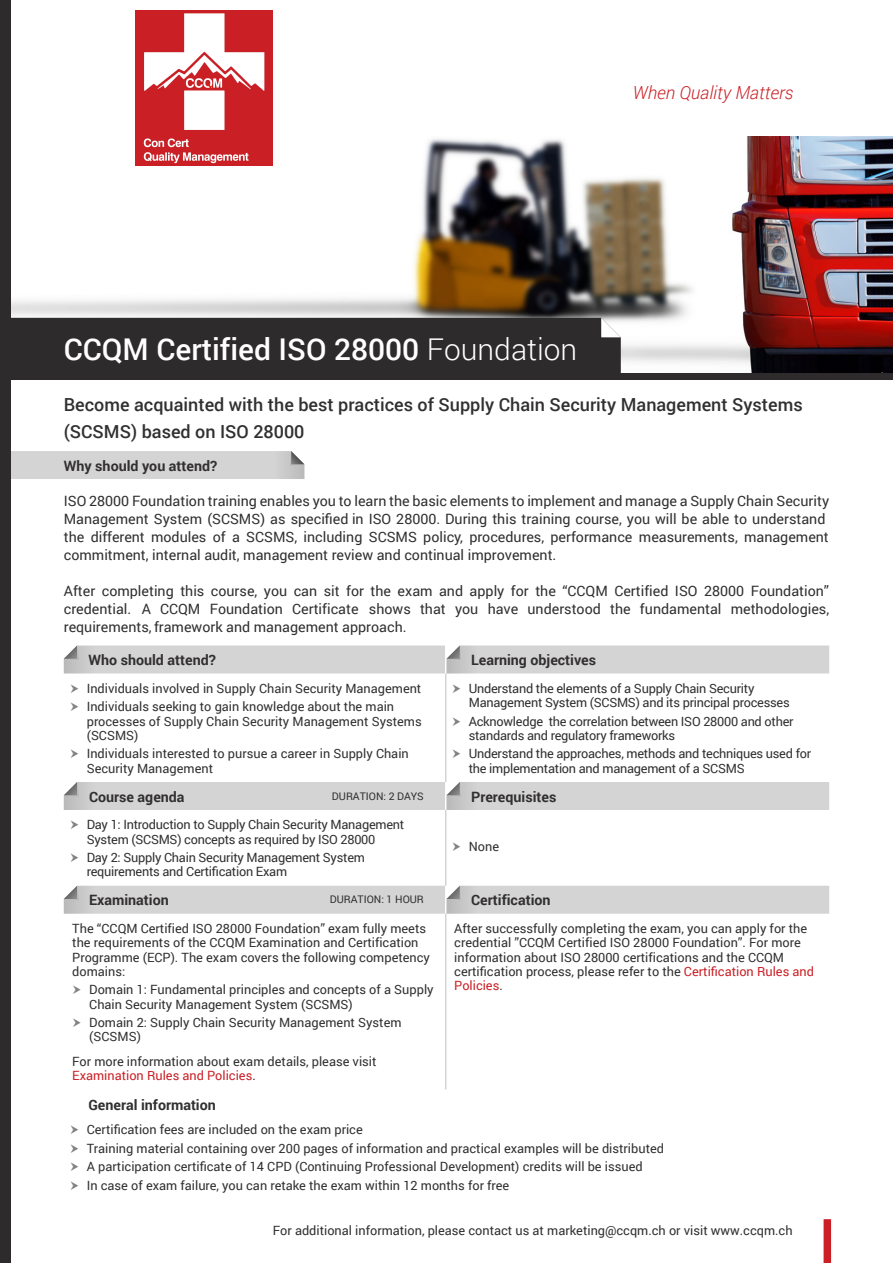
<style>
.page{position:relative;width:893px;height:1263px;background:#fff}
.page>*{position:absolute;margin:0;border:0;box-sizing:border-box;transform-origin:0 0}
.t1{font:500 30px "Roboto";color:#fff}
.t2{font:500 18px/27px "Roboto";color:#312f30}
.t3{font:italic 300 18px "Roboto";color:#ca2026}
.t4{font:14.25px/18px "Roboto";color:#312f30}
.t5{font:700 14.25px "Roboto";color:#312f30}
.Bullet{font:12.75px/14.2px "Roboto";color:#312f30}
.Bullet-2{font:12.75px/14.2px "Roboto";letter-spacing:-.02em;color:#312f30}
.t6{font:10.5px "Roboto";color:#312f30}
.s1{font-weight:300}
.s2{color:#ca2026}
</style>
<div class="page">
<img style="left:11px;top:136px;width:882px;height:237px">
<div style="left:824px;top:1219px;width:7px;height:44px;background:#ca2026"></div>
<svg style="left:11px;top:451px;width:293px;height:28px"></svg>
<hr style="left:445px;top:673px;width:1px;height:109px;background:#d5d4d5">
<hr style="left:445px;top:914px;width:1px;height:175px;background:#d5d4d5">
<hr style="left:445px;top:810px;width:1px;height:76px;background:#d5d4d5">
<svg style="left:64px;top:645px;width:765px;height:28px"></svg>
<div style="left:64px;top:782px;width:765px;height:28px;background:#d5d4d5"></div>
<svg style="left:64px;top:886px;width:765px;height:28px"></svg>
<div style="left:0;top:0;width:11px;height:1263px;background:#2e2b2c"></div>
<div style="left:11px;top:318px;width:610px;height:55px;background:#2e2b2c"></div>
<div style="left:0;top:373px;width:893px;height:7px;background:#2e2b2c"></div>
<img style="left:136px;top:10px;width:137px;height:156px">
<p class="t3" style="left:633px;top:81px;width:162px">When Quality Matters</p>
<p class="t1" style="left:64px;top:328px;width:515px">CCQM Certified ISO 28000 <span class="s1">Foundation</span></p>
<p class="t2" style="left:64px;top:391px;width:740px">Become acquainted with the best practices of Supply Chain Security Management Systems (SCSMS) based on ISO 28000</p>
<p class="t5" style="left:64px;top:455px;width:155px">Why should you attend?</p>
<p class="t4" style="left:64px;top:491px;width:767px">ISO 28000 Foundation training enables you to learn the basic elements to implement and manage a Supply Chain Security Management System (SCSMS) as specified in ISO 28000. During this training course, you will be able to understand the different modules of a SCSMS, including SCSMS policy, procedures, performance measurements, management commitment, internal audit, management review and continual improvement.</p>
<p class="t4" style="left:64px;top:581px;width:767px;text-align:justify">After completing this course, you can sit for the exam and apply for the “CCQM Certified ISO 28000 Foundation” credential. A CCQM Foundation Certificate shows that you have understood the fundamental methodologies, requirements, framework and management approach.</p>
<p class="t5" style="left:88px;top:650px;width:129px">Who should attend?</p>
<p class="t5" style="left:471px;top:650px;width:127px">Learning objectives</p>
<p class="Bullet" style="left:87px;top:681px;width:336px">Individuals involved in Supply Chain Security Management</p>
<p class="Bullet" style="left:87px;top:699px;width:336px">Individuals seeking to gain knowledge about the main processes of Supply Chain Security Management Systems (SCSMS)</p>
<p class="Bullet" style="left:87px;top:746px;width:323px">Individuals interested to pursue a career in Supply Chain<br>Security Management</p>
<p class="Bullet-2" style="left:469px;top:681px;width:323px">Understand the elements of a Supply Chain Security<br>Management System (SCSMS) and its principal processes</p>
<p class="Bullet-2" style="left:469px;top:713px;width:326px">Acknowledge the correlation between ISO 28000 and other standards and regulatory frameworks</p>
<p class="Bullet-2" style="left:469px;top:746px;width:344px">Understand the approaches, methods and techniques used for the implementation and management of a SCSMS</p>
<p class="t5" style="left:89px;top:786px;width:97px">Course agenda</p>
<p class="t6" style="left:332px;top:789px;width:93px">DURATION: 2 DAYS</p>
<p class="t5" style="left:471px;top:786px;width:87px">Prerequisites</p>
<p class="Bullet-2" style="left:87px;top:817px;width:319px">Day 1: Introduction to Supply Chain Security Management<br>System (SCSMS) concepts as required by ISO 28000</p>
<p class="Bullet-2" style="left:87px;top:850px;width:280px">Day 2: Supply Chain Security Management System requirements and Certification Exam</p>
<p class="Bullet" style="left:469px;top:839px;width:32px">None</p>
<p class="t5" style="left:89px;top:890px;width:81px">Examination</p>
<p class="t6" style="left:330px;top:892px;width:96px">DURATION: 1 HOUR</p>
<p class="t5" style="left:471px;top:890px;width:81px">Certification</p>
<p class="Bullet" style="left:72px;top:921px;width:359px">The “CCQM Certified ISO 28000 Foundation” exam fully meets the requirements of the CCQM Examination and Certification Programme (ECP). The exam covers the following competency domains:</p>
<p class="Bullet" style="left:89px;top:982px;width:346px">Domain 1: Fundamental principles and concepts of a Supply<br>Chain Security Management System (SCSMS)</p>
<p class="Bullet" style="left:89px;top:1015px;width:314px">Domain 2: Supply Chain Security Management System (SCSMS)</p>
<p class="Bullet" style="left:72px;top:1054px;width:306px">For more information about exam details, please visit<br><span class="s2">Examination Rules and Policies</span>.</p>
<p class="t5" style="left:88px;top:1094px;width:129px">General information</p>
<p class="Bullet" style="left:454px;top:921px;width:361px">After successfully completing the exam, you can apply for the credential ”CCQM Certified ISO 28000 Foundation”. For more information about ISO 28000 certifications and the CCQM certification process, please refer to the <span class="s2">Certification Rules and Policies</span>.</p>
<p class="Bullet" style="left:87px;top:1122px;width:277px">Certification fees are included on the exam price</p>
<p class="Bullet" style="left:87px;top:1141px;width:579px">Training material containing over 200 pages of information and practical examples will be distributed</p>
<p class="Bullet" style="left:87px;top:1159px;width:557px">A participation certificate of 14 CPD (Continuing Professional Development) credits will be issued</p>
<p class="Bullet" style="left:87px;top:1178px;width:424px">In case of exam failure, you can retake the exam within 12 months for free</p>
<p class="Bullet" style="left:273px;top:1223px;width:521px">For additional information, please contact us at marketing@ccqm.ch or visit www.ccqm.ch</p>
</div>
